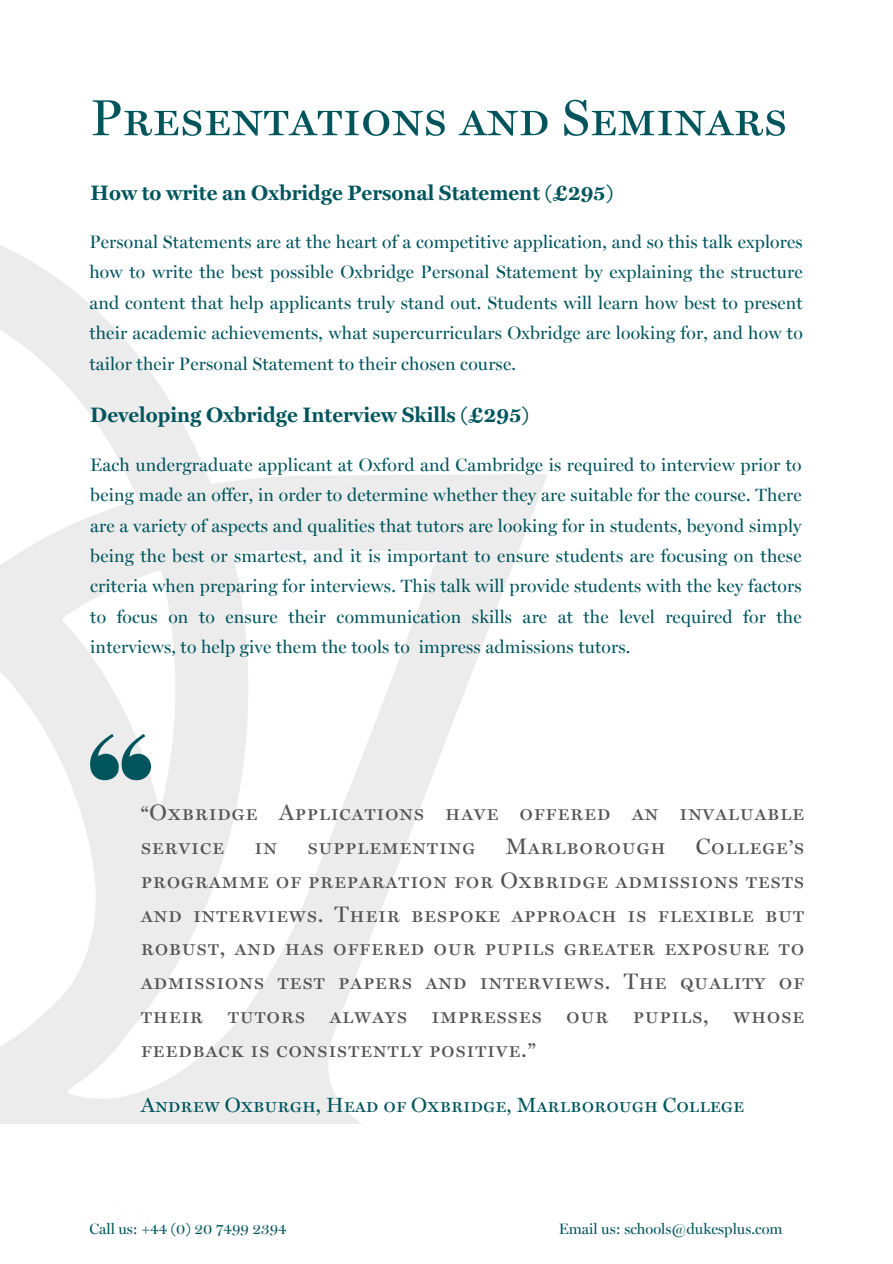
<style>
.page{position:relative;width:893px;height:1264px;background:#fff}
.page>*{position:absolute;margin:0;border:0;box-sizing:border-box;transform-origin:0 0}
.t1{font:51px "Miller Display Roman SC";color:#00555d}
.t2{font:22.5px/33.8px "Miller Display Roman SC";letter-spacing:.025em;color:#545454}
.t3{font:700 21px "Miller Text";color:#00555d}
.t4{font:20.7px "Miller Display Roman SC";color:#00555d}
.t5{font:18px/30.3px "Miller Display Roman";letter-spacing:.01em;color:#00555d;text-align:justify}
.t6{font:15px "Miller Display Roman";color:#00555d}
</style>
<div class="page">
<svg style="left:90px;top:734px;width:61px;height:46px;background:#739fa3"></svg>
<h2 class="t1" style="left:90px;top:87px;width:698px">Presentations and Seminars</h2>
<h3 class="t3" style="left:90px;top:180px;width:524px">How to write an Oxbridge Personal Statement (£295)</h3>
<h3 class="t5" style="left:89px;top:226px;width:714px">Personal Statements are at the heart of a competitive application, and so this talk explores how to write the best possible Oxbridge Personal Statement by explaining the structure and content that help applicants truly stand out. Students will learn how best to present their academic achievements, what supercurriculars Oxbridge are looking for, and how to tailor their Personal Statement to their chosen course.</h3>
<p class="t3" style="left:90px;top:403px;width:440px">Developing Oxbridge Interview Skills (£295)</p>
<p class="t5" style="left:90px;top:449px;width:712px">Each undergraduate applicant at Oxford and Cambridge is required to interview prior to being made an offer, in order to determine whether they are suitable for the course. There are a variety of aspects and qualities that tutors are looking for in students, beyond simply being the best or smartest, and it is important to ensure students are focusing on these criteria when preparing for interviews. This talk will provide students with the key factors to focus on to ensure their communication skills are at the level required for the interviews, to help give them the tools to impress admissions tutors.</p>
<p class="t2" style="left:141px;top:795px;width:665px">“Oxbridge Applications have offered an invaluable service</p>
<p class="t2" style="left:141px;top:829px;width:665px;text-align:justify;text-indent:555px">College’s programme of preparation for Oxbridge admissions tests and interviews. Their bespoke approach is flexible but robust, and has offered our pupils greater exposure to admissions test papers and interviews. The quality of their tutors always impresses our pupils, whose feedback is consistently positive.”</p>
<p class="t2" style="left:254px;top:829px;width:24px">in</p>
<p class="t2" style="left:307px;top:829px;width:170px">supplementing</p>
<p class="t2" style="left:505px;top:829px;width:161px">Marlborough</p>
<p class="t4" style="left:141px;top:1092px;width:605px">Andrew Oxburgh, Head of Oxbridge, Marlborough College</p>
<h2 class="t6" style="left:89px;top:1219px;width:199px">Call us: +44 (0) 20 7499 2394</h2>
<h2 class="t6" style="left:558px;top:1219px;width:225px">Email us: schools@dukesplus.com</h2>
</div>
